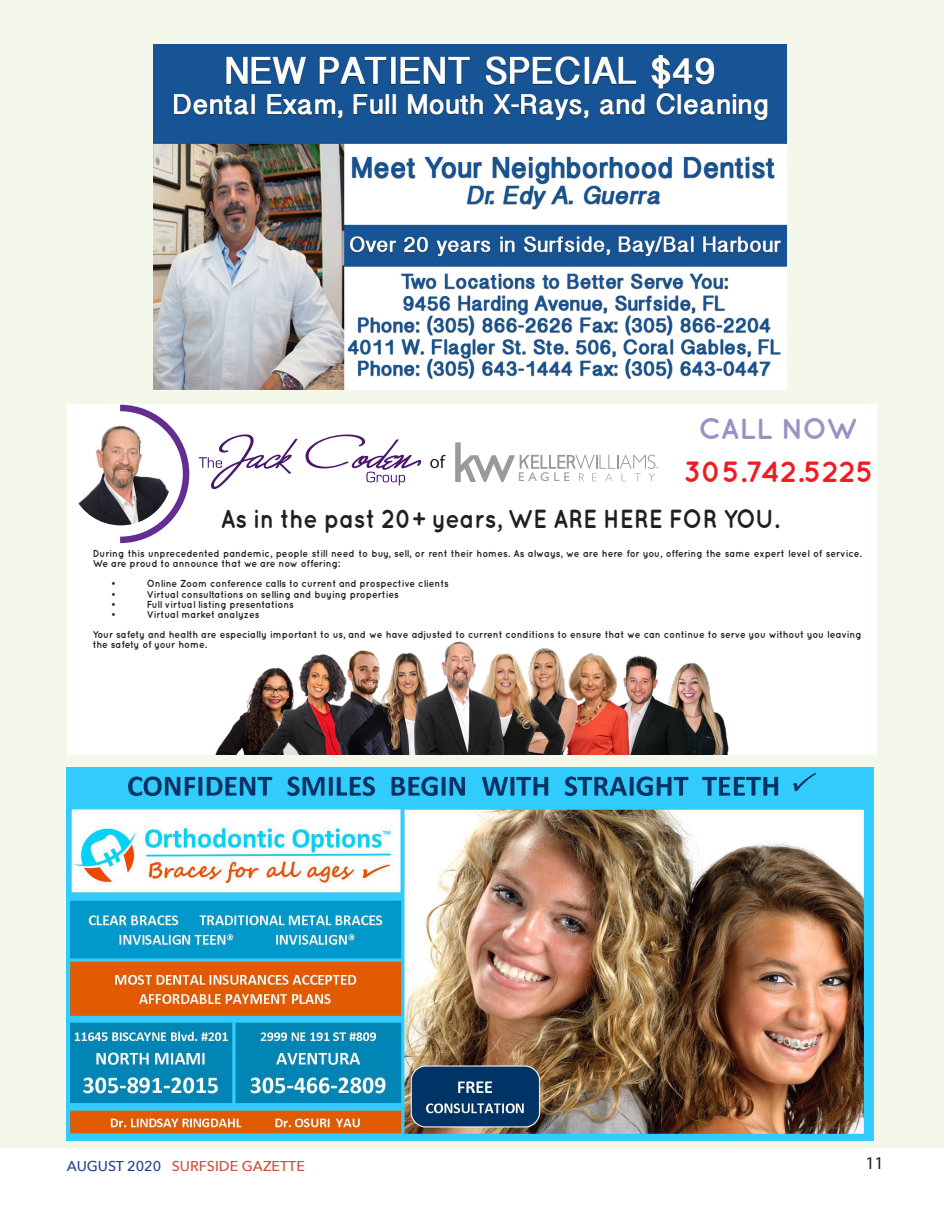
<style>
.page{position:relative;width:945px;height:1215px;background:#fff}
.page>*{position:absolute;margin:0;border:0;box-sizing:border-box;transform-origin:0 0}
.t1{font:700 29.25px "Quicksand";color:#ee1d23}
.t2{font:700 29.25px "Quicksand";letter-spacing:-.015em;color:#9e90c5}
.t3{font:700 26.1px "Quicksand";color:#231f20;scale:.9 1}
.t4{font:18px "Myriad Pro";color:#231f20}
.t5{font:500 14.25px "Avenir Next";color:#d04a38}
.t6{font:12.6px "Gill Sans";letter-spacing:.3em;color:#9a9a9a}
.t7{font:700 10.2px/10.2px "Quicksand";color:#231f20;scale:.94 1}
.s1{color:#253f8e}
</style>
<div class="page">
<div style="left:0;top:0;width:17px;height:1148px;background:#f3f8eb"></div>
<div style="left:15px;top:0;width:929px;height:1148px;background:#f3f8eb"></div>
<img style="left:153px;top:44px;width:633px;height:345px">
<img style="left:66px;top:767px;width:808px;height:373px">
<div style="left:68px;top:405px;width:810px;height:350px;background:#fff"></div>
<img style="left:215px;top:641px;width:514px;height:114px">
<svg style="left:199px;top:434px;width:99px;height:55px"></svg>
<svg style="left:306px;top:435px;width:115px;height:50px"></svg>
<svg style="left:455px;top:442px;width:204px;height:40px"></svg>
<svg style="left:430px;top:455px;width:16px;height:13px"></svg>
<img style="left:78px;top:425px;width:42px;height:100px">
<svg style="left:120px;top:405px;width:69px;height:138px"></svg>
<p class="t2" style="left:699px;top:411px;width:161px">CALL NOW</p>
<p class="t6" style="left:518px;top:470px;width:53px">EAGLE</p>
<p class="t1" style="left:683px;top:454px;width:192px">305.742.5225</p>
<p class="t3" style="left:220px;top:503px;width:623px">As in the past 20+ years, WE ARE HERE FOR YOU.</p>
<p class="t7" style="left:93px;top:548px;width:820px">During this unprecedented pandemic, people still need to buy, sell, or rent their homes. As always, we are here for you, offering the same expert level of service.<br>We are proud to announce that we are now offering:</p>
<p class="t7" style="left:111px;top:578px;width:6px">•</p>
<p class="t7" style="left:147px;top:578px;width:323px">Online Zoom conference calls to current and prospective clients</p>
<p class="t7" style="left:111px;top:589px;width:6px">•</p>
<p class="t7" style="left:147px;top:589px;width:270px">Virtual consultations on selling and buying properties</p>
<p class="t7" style="left:111px;top:599px;width:6px">•</p>
<p class="t7" style="left:147px;top:599px;width:158px">Full virtual listing presentations</p>
<p class="t7" style="left:111px;top:609px;width:6px">•</p>
<p class="t7" style="left:93px;top:604px;width:820px;line-height:20.2px;text-indent:54px">Virtual market analyzes<br>Your safety and health are especially important to us, and we have adjusted to current conditions to ensure that we can continue to serve you without you leaving</p>
<p class="t7" style="left:93px;top:639px;width:123px">the safety of your home.</p>
<h3 class="t5" style="left:67px;top:1154px;width:240px"><span class="s1">AUGUST 2020</span> SURFSIDE GAZETTE</h3>
<h3 class="t4" style="left:865px;top:1152px;width:20px">11</h3>
</div>
